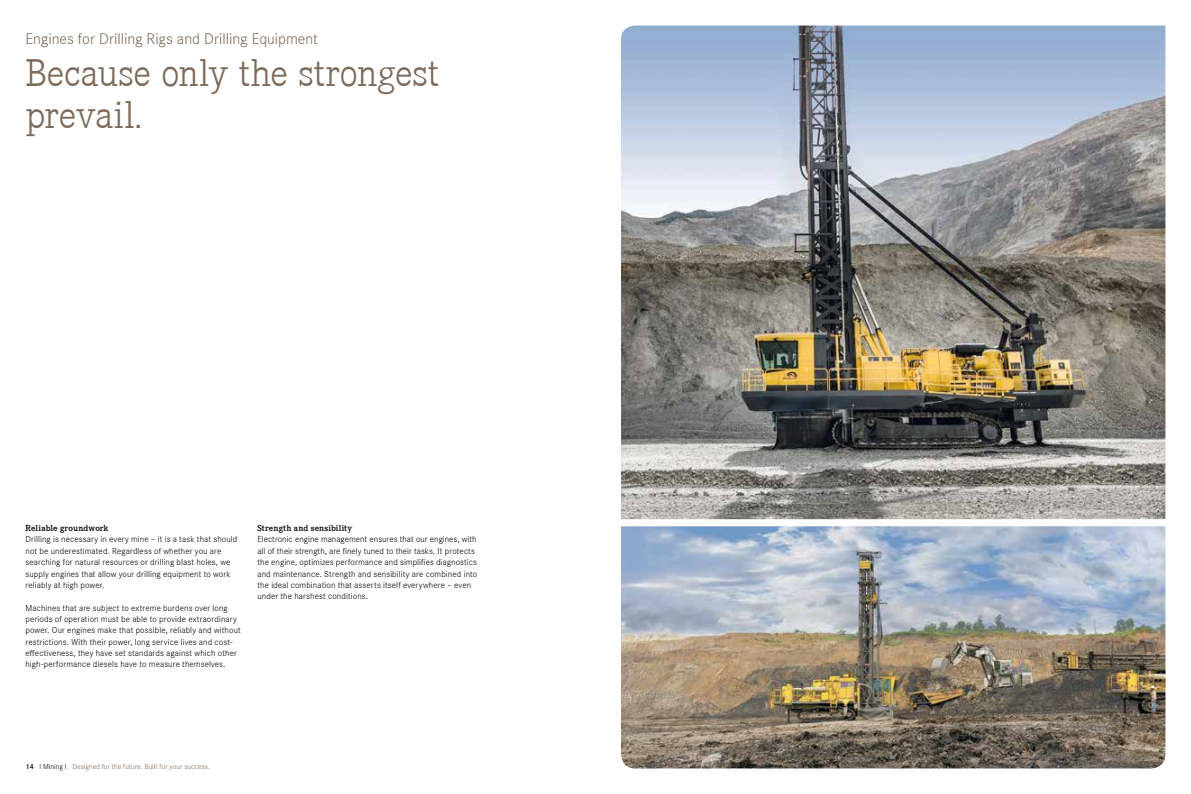
<style>
.page{position:relative;width:1191px;height:794px;background:#fff}
.page>*{position:absolute;margin:0;border:0;box-sizing:border-box;transform-origin:0 0}
.t1{font:300 40px/42px "Corporate E";letter-spacing:-.005em;color:#7c6a5b}
.t2{font:300 16px "Corporate S";color:#7c6a5b}
.t3{font:300 9px/11.3px "Corporate S";letter-spacing:.015em;color:#000}
.t4{font:600 9px "Corporate E";color:#000}
.t5{font:300 7.5px "Corporate S";letter-spacing:.005em;color:#7c6a5b}
.s1{font-weight:600;color:#000}
.s2{color:#000}
</style>
<div class="page">
<img style="left:621px;top:526px;width:544px;height:242px">
<img style="left:621px;top:26px;width:544px;height:493px">
<h2 class="t2" style="left:26px;top:27px;width:294px">Engines for Drilling Rigs and Drilling Equipment</h2>
<h1 class="t1" style="left:26px;top:50px;width:415px">Because only the strongest prevail.</h1>
<p class="t4" style="left:26px;top:522px;width:85px">Reliable groundwork</p>
<p class="t3" style="left:26px;top:533px;width:213px">Drilling is necessary in every mine – it is a task that should not be underestimated. Regardless of whether you are searching for natural resources or drilling blast holes, we supply engines that allow your drilling equipment to work reliably at high power.</p>
<p class="t3" style="left:26px;top:601px;width:217px">Machines that are subject to extreme burdens over long periods of operation must be able to provide extraordinary power. Our engines make that possible, reliably and without restrictions. With their power, long service lives and cost&shy;effectiveness, they have set standards against which other high-performance diesels have to measure themselves.</p>
<p class="t4" style="left:257px;top:522px;width:96px">Strength and sensibility</p>
<p class="t3" style="left:257px;top:533px;width:221px">Electronic engine management ensures that our engines, with all of their strength, are finely tuned to their tasks. It protects the engine, optimizes performance and simplifies diagnostics and maintenance. Strength and sensibility are combined into the ideal combination that asserts itself everywhere – even under the harshest conditions.</p>
<p class="t5" style="left:26px;top:761px;width:186px"><span class="s1">14</span> <span class="s2">I Mining I</span> Designed for the future. Built for your success.</p>
</div>
